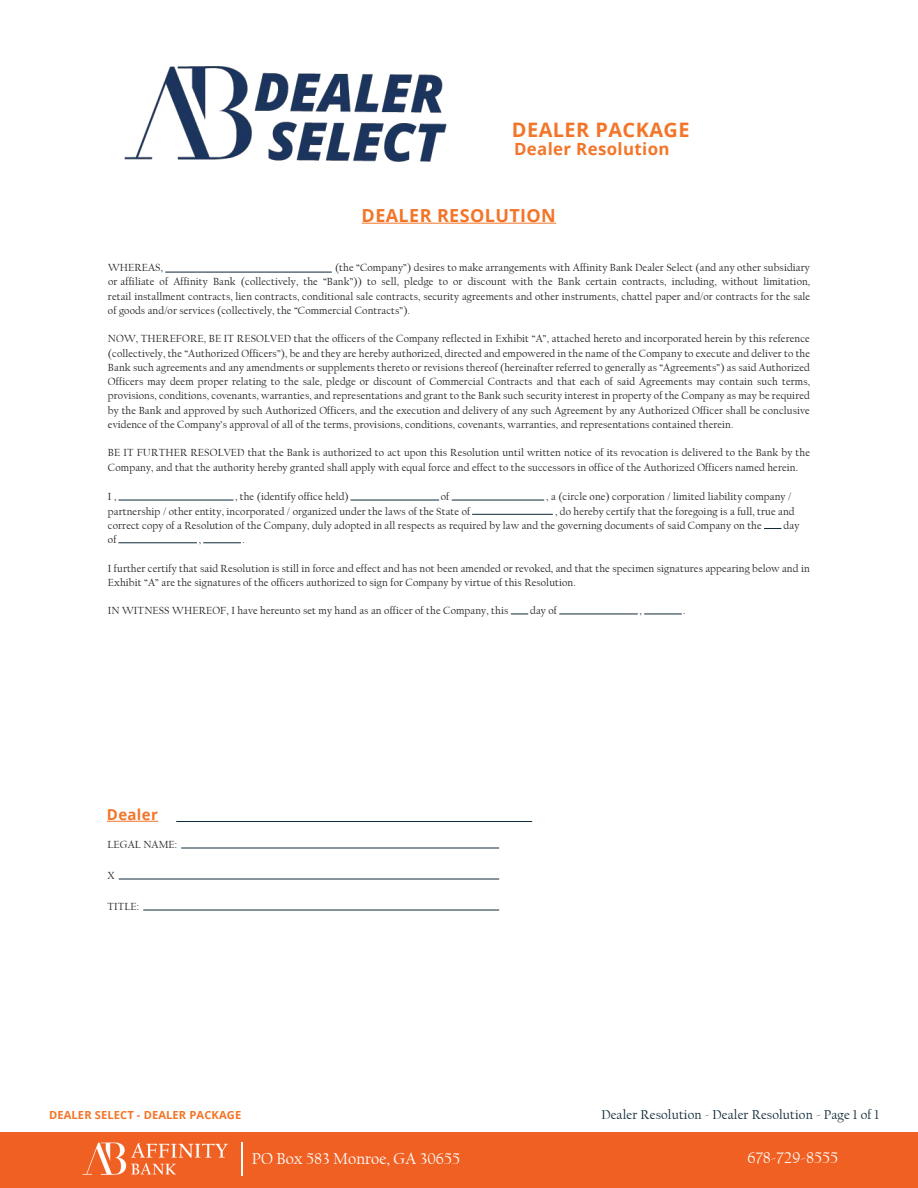
<style>
.page{position:relative;width:918px;height:1188px;background:#fff}
.page>*{position:absolute;margin:0;border:0;box-sizing:border-box;transform-origin:0 0}
.t1{font:700 19.95px "Open Sans";letter-spacing:.02em;color:#f37529}
.t2{font:700 18px "Open Sans";letter-spacing:.02em;color:#f37529}
.t3{font:700 16.8px "Open Sans";letter-spacing:.02em;color:#f37529}
.t4{font:16.5px "Californian FB";color:#fff}
.t5{font:700 15px "Open Sans";letter-spacing:.02em;color:#f37529}
.t6{font:13.5px "Californian FB";letter-spacing:.01em;color:#102a39}
.t7{font:700 11.1px "Open Sans";letter-spacing:.01em;color:#f37529}
.t8{font:10.8px/14.2px "Californian FB";letter-spacing:.01em;color:#231f20}
.s1{font-style:inherit}
</style>
<div class="page">
<div style="left:0;top:1132px;width:918px;height:56px;background:#ef6022"></div>
<img style="left:82px;top:1142px;width:146px;height:33px">
<hr style="left:241px;top:1143px;width:2px;height:33px;background:#fff">
<hr style="left:362px;top:223px;width:194px;height:1px;background:#f37529">
<hr style="left:181px;top:848px;width:318px;height:1px;background:#102a39">
<hr style="left:119px;top:879px;width:380px;height:1px;background:#102a39">
<hr style="left:107px;top:821px;width:51px;height:1px;background:#f37529">
<hr style="left:143px;top:910px;width:356px;height:1px;background:#102a39">
<hr style="left:165px;top:272px;width:167px;height:1px;background:#102a39">
<hr style="left:118px;top:500px;width:115px;height:1px;background:#102a39">
<hr style="left:118px;top:542px;width:79px;height:1px;background:#102a39">
<hr style="left:203px;top:542px;width:38px;height:1px;background:#102a39">
<hr style="left:559px;top:614px;width:79px;height:1px;background:#102a39">
<hr style="left:644px;top:614px;width:38px;height:1px;background:#102a39">
<hr style="left:350px;top:500px;width:89px;height:1px;background:#102a39">
<hr style="left:452px;top:500px;width:92px;height:1px;background:#102a39">
<hr style="left:472px;top:514px;width:81px;height:1px;background:#102a39">
<svg style="left:764px;top:528px;width:17px;height:1px"></svg>
<svg style="left:511px;top:614px;width:17px;height:1px"></svg>
<img style="left:124px;top:66px;width:323px;height:96px">
<hr style="left:176px;top:821px;width:356px;height:1px;background:#102a39">
<h1 class="t1" style="left:512px;top:116px;width:179px">DEALER PACKAGE</h1>
<h3 class="t3" style="left:514px;top:137px;width:157px">Dealer Resolution</h3>
<h2 class="t2" style="left:362px;top:203px;width:196px">DEALER RESOLUTION</h2>
<p class="t8" style="left:108px;top:261px;width:704px;text-align:justify;text-indent:227px">(the “Company”) desires to make arrangements with Affinity Bank Dealer Select (and any other subsidiary or affiliate of Affinity Bank (collectively, the “Bank”)) to sell, pledge to or discount with the Bank certain contracts, including, without limitation, retail installment contracts, lien contracts, conditional sale contracts, security agreements and other instruments, chattel paper and/or contracts for the sale of goods and/or services (collectively, the “Commercial Contracts”).</p>
<p class="t8" style="left:108px;top:332px;width:704px;text-align:justify">NOW, THEREFORE, BE IT RESOLVED that the officers of the Company reflected in Exhibit “A”, attached hereto and incorporated herein by this reference (collectively, the “Authorized Officers”), be and they are hereby authorized, directed and empowered in the name of the Company to execute and deliver to the Bank such agreements and any amendments or supplements thereto or revisions thereof (hereinafter referred to generally as “Agreements”) as said Authorized Officers may deem proper relating to the sale, pledge or discount of Commercial Contracts and that each of said Agreements may contain such terms, provisions, conditions, covenants, warranties, and representations and grant to the Bank such security interest in property of the Company as may be required by the Bank and approved by such Authorized Officers, and the execution and delivery of any such Agreement by any Authorized Officer shall be conclusive evidence of the Company’s approval of all of the terms, provisions, conditions, covenants, warranties, and representations contained therein.</p>
<p class="t8" style="left:108px;top:446px;width:703px">BE IT FURTHER RESOLVED that the Bank is authorized to act upon this Resolution until written notice of its revocation is delivered to the Bank by the<br>Company, and that the authority hereby granted shall apply with equal force and effect to the successors in office of the Authorized Officers named herein.</p>
<p class="t8" style="left:108px;top:261px;width:57px">WHEREAS,</p>
<p class="t8" style="left:108px;top:490px;width:10px">I ,</p>
<p class="t8" style="left:235px;top:490px;width:115px">, the (identify office held)</p>
<p class="t8" style="left:441px;top:490px;width:10px">of</p>
<p class="t8" style="left:546px;top:490px;width:247px">, a (circle one) corporation / limited liability company /</p>
<p class="t8" style="left:108px;top:504px;width:364px">partnership / other entity, incorporated / organized under the laws of the State of</p>
<p class="t8" style="left:108px;top:504px;width:688px;text-indent:447px">, do hereby certify that the foregoing is a full, true and correct copy of a Resolution of the Company, duly adopted in all respects as required by law and the governing documents of said Company on the</p>
<p class="t8" style="left:784px;top:518px;width:17px">day</p>
<p class="t8" style="left:108px;top:533px;width:10px">of</p>
<p class="t8" style="left:199px;top:533px;width:4px">,</p>
<p class="t8" style="left:242px;top:533px;width:4px">.</p>
<p class="t8" style="left:108px;top:561px;width:703px">I further certify that said Resolution is still in force and effect and has not been amended or revoked, and that the specimen signatures appearing below and in<br>Exhibit “A” are the signatures of the officers authorized to sign for Company by virtue of this Resolution.</p>
<p class="t8" style="left:108px;top:604px;width:402px">IN WITNESS WHEREOF, I have hereunto set my hand as an officer of the Company, this</p>
<p class="t8" style="left:530px;top:604px;width:28px">day of</p>
<p class="t8" style="left:639px;top:604px;width:4px">,</p>
<p class="t8" style="left:683px;top:604px;width:4px">.</p>
<h3 class="t5" style="left:107px;top:804px;width:52px">Dealer</h3>
<p class="t8" style="left:107px;top:837px;width:71px">LEGAL NAME:</p>
<p class="t8" style="left:107px;top:868px;width:9px">X</p>
<p class="t8" style="left:107px;top:899px;width:33px">TITLE:</p>
<p class="t7" style="left:49px;top:1107px;width:194px">DEALER SELECT - DEALER PACKAGE</p>
<p class="t6" style="left:601px;top:1107px;width:279px">Dealer Resolution - Dealer Resolution - Page 1 of 1</p>
<h3 class="t4" style="left:252px;top:1150px;width:210px"><span class="s1">PO Box 583</span> Monroe, GA 30655</h3>
<h3 class="t4" style="left:748px;top:1149px;width:92px">678-729-8555</h3>
</div>
